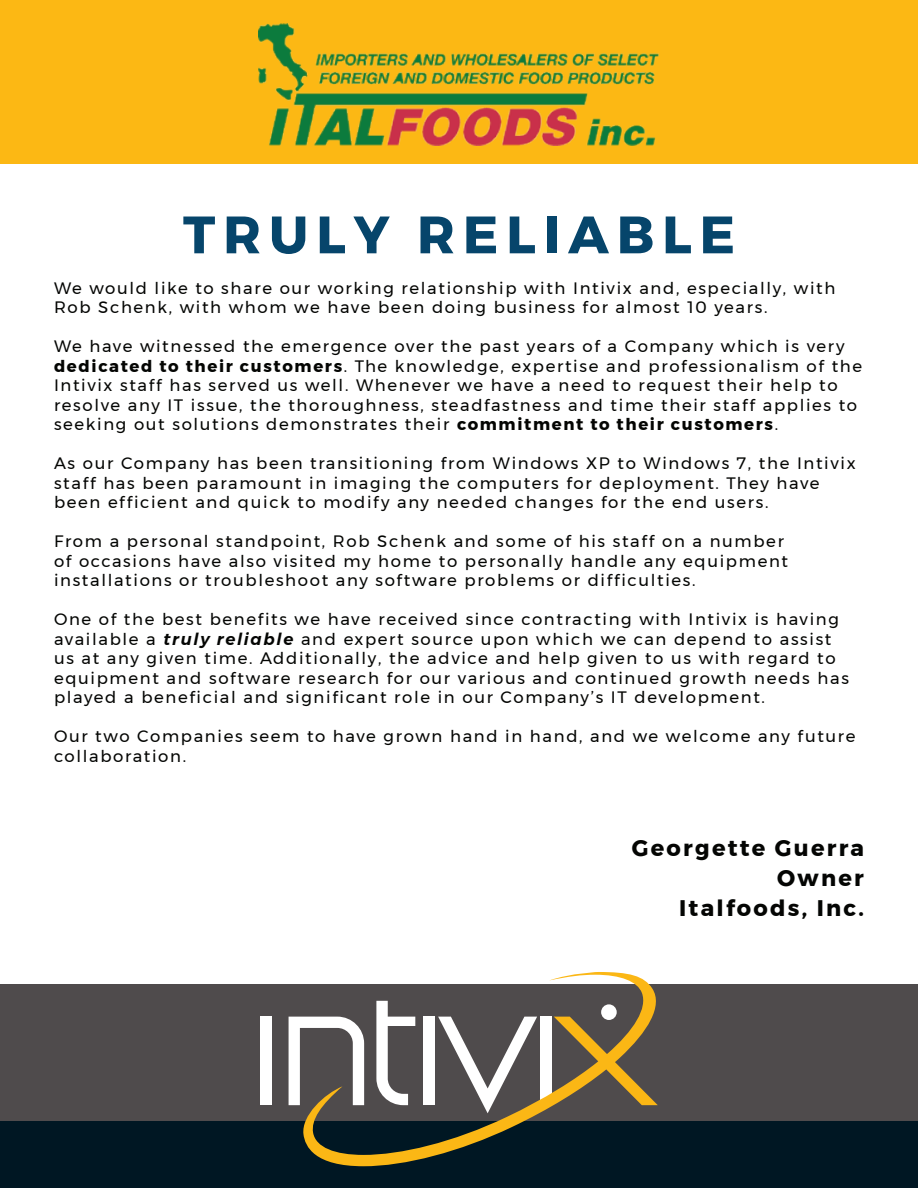
<style>
.page{position:relative;width:918px;height:1188px;background:#fff}
.page>*{position:absolute;margin:0;border:0;box-sizing:border-box;transform-origin:0 0}
.t1{font:700 52.5px "Montserrat";letter-spacing:.15em;color:#06456b}
.t2{font:700 22.5px/30px "Montserrat";letter-spacing:.1em;color:#040503;text-align:right}
.t3{font:16.5px/19.5px "Montserrat";letter-spacing:.1em;color:#040503}
.s1{font-weight:700}
.s2{font-weight:600;font-style:italic}
</style>
<div class="page">
<div style="left:0;top:984px;width:918px;height:204px;background:#4f4b4c"></div>
<div style="left:0;top:1122px;width:918px;height:66px;background:#001723"></div>
<div style="left:0;top:0;width:918px;height:164px;background:#fcb814"></div>
<div style="left:260px;top:1017px;width:12px;height:88px;background:#fff"></div>
<svg style="left:289px;top:1017px;width:12px;height:88px"></svg>
<svg style="left:301px;top:972px;width:357px;height:194px"></svg>
<img style="left:258px;top:23px;width:401px;height:123px">
<h1 class="t1" style="left:183px;top:193px;width:553px">TRULY RELIABLE</h1>
<p class="t3" style="left:54px;top:278px;width:783px">We would like to share our working relationship with Intivix and, especially, with<br>Rob Schenk, with whom we have been doing business for almost 10 years.</p>
<p class="t3" style="left:54px;top:337px;width:810px">We have witnessed the emergence over the past years of a Company which is very <span class="s1">dedicated to their customers</span>. The knowledge, expertise and professionalism of the Intivix staff has served us well. Whenever we have a need to request their help to resolve any IT issue, the thoroughness, steadfastness and time their staff applies to seeking out solutions demonstrates their <span class="s1">commitment to their customers</span>.</p>
<p class="t3" style="left:54px;top:454px;width:803px">As our Company has been transitioning from Windows XP to Windows 7, the Intivix staff has been paramount in imaging the computers for deployment. They have been efficient and quick to modify any needed changes for the end users.</p>
<p class="t3" style="left:54px;top:532px;width:736px">From a personal standpoint, Rob Schenk and some of his staff on a number of occasions have also visited my home to personally handle any equipment installations or troubleshoot any software problems or difficulties.</p>
<p class="t3" style="left:54px;top:610px;width:796px">One of the best benefits we have received since contracting with Intivix is having available a <span class="s2">truly reliable</span> and expert source upon which we can depend to assist us at any given time. Additionally, the advice and help given to us with regard to equipment and software research for our various and continued growth needs has played a beneficial and significant role in our Company’s IT development.</p>
<p class="t3" style="left:54px;top:727px;width:803px">Our two Companies seem to have grown hand in hand, and we welcome any future collaboration.</p>
<h2 class="t2" style="left:632px;top:833px;width:234px">Georgette Guerra<br>Owner<br>Italfoods, Inc.</h2>
</div>
